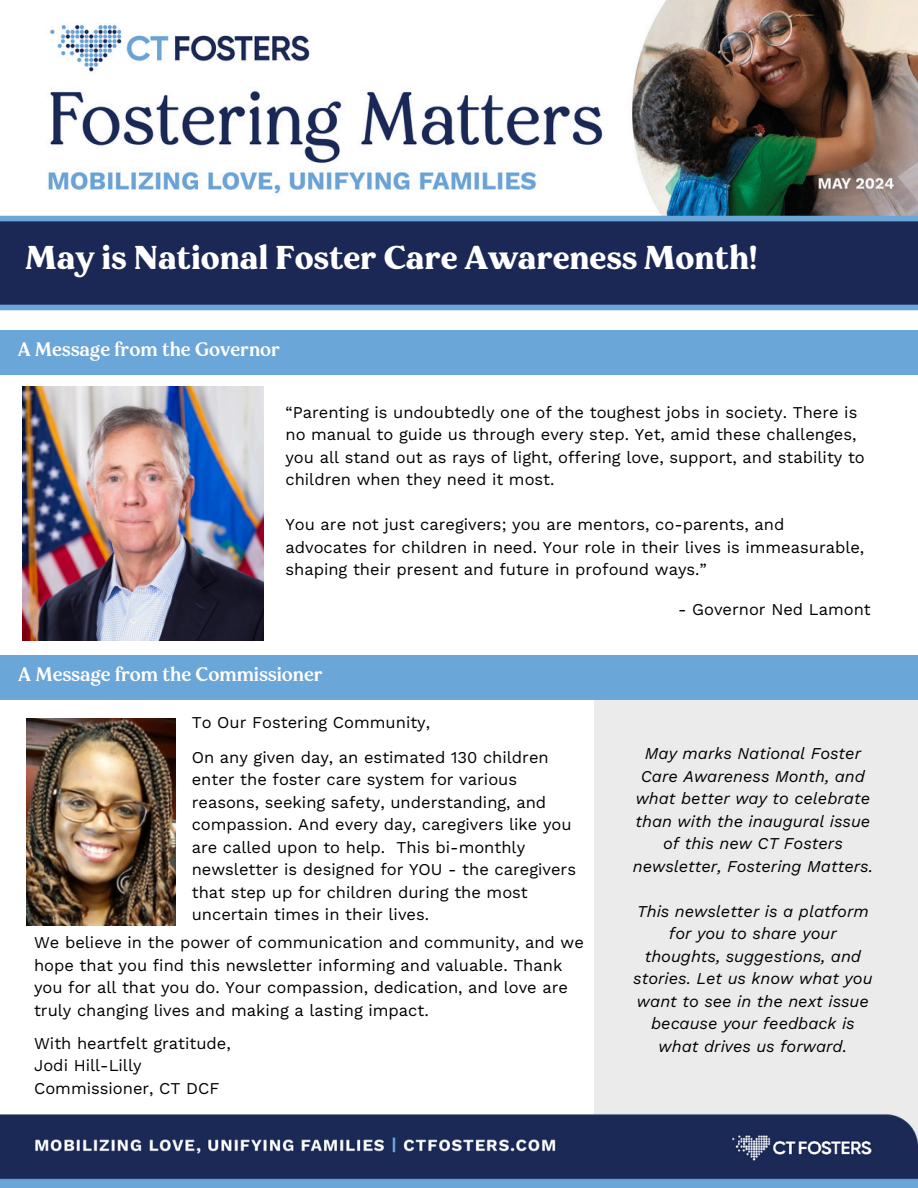
<style>
.page{position:relative;width:918px;height:1188px;background:#fff}
.page>*{position:absolute;margin:0;border:0;box-sizing:border-box;transform-origin:0 0}
.t1{font:700 33px "Pockota";color:#fff}
.t2{font:500 19.5px "Pockota";color:#fff}
.t3{font:16.5px/22.5px "Work Sans";color:#000}
.t4{font:italic 16.5px/22.5px "Work Sans";color:#000;text-align:center}
</style>
<div class="page">
<div style="left:594px;top:700px;width:324px;height:467px;background:#ebebeb"></div>
<img style="left:27px;top:718px;width:148px;height:207px">
<img style="left:0;top:1114px;width:918px;height:74px">
<img style="left:0;top:0;width:918px;height:216px">
<div style="left:0;top:216px;width:918px;height:91px;background:#1b2855"></div>
<div style="left:0;top:216px;width:918px;height:5px;background:#6ba6d8"></div>
<div style="left:0;top:305px;width:918px;height:5px;background:#6ba6d8"></div>
<div style="left:0;top:655px;width:918px;height:45px;background:#6ba6d8"></div>
<img style="left:22px;top:387px;width:242px;height:254px">
<div style="left:0;top:330px;width:918px;height:45px;background:#6ba6d8"></div>
<p class="t1" style="left:25px;top:244px;width:734px">May is National Foster Care Awareness Month!</p>
<p class="t2" style="left:18px;top:341px;width:264px">A Message from the Governor</p>
<p class="t3" style="left:285px;top:401px;width:581px">“Parenting is undoubtedly one of the toughest jobs in society. There is no manual to guide us through every step. Yet, amid these challenges, you all stand out as rays of light, offering love, support, and stability to children when they need it most.</p>
<p class="t3" style="left:285px;top:513px;width:580px">You are not just caregivers; you are mentors, co-parents, and advocates for children in need. Your role in their lives is immeasurable, shaping their present and future in profound ways.”</p>
<p class="t2" style="left:18px;top:666px;width:306px">A Message from the Commissioner</p>
<p class="t3" style="left:192px;top:712px;width:240px">To Our Fostering Community,</p>
<p class="t3" style="left:192px;top:746px;width:386px">On any given day, an estimated 130 children enter the foster care system for various reasons, seeking safety, understanding, and compassion. And every day, caregivers like you are called upon to help. This bi-monthly newsletter is designed for YOU - the caregivers that step up for children during the most uncertain times in their lives.</p>
<p class="t3" style="left:34px;top:931px;width:551px">We believe in the power of communication and community, and we hope that you find this newsletter informing and valuable. Thank you for all that you do. Your compassion, dedication, and love are truly changing lives and making a lasting impact.</p>
<p class="t3" style="left:34px;top:1032px;width:198px">With heartfelt gratitude,</p>
<p class="t3" style="left:34px;top:1054px;width:109px">Jodi Hill-Lilly</p>
<p class="t3" style="left:34px;top:1077px;width:187px">Commissioner, CT DCF</p>
<p class="t3" style="left:678px;top:598px;width:194px">- Governor Ned Lamont</p>
<p class="t4" style="left:633px;top:742px;width:242px">May marks National Foster<br>Care Awareness Month, and what better way to celebrate than with the inaugural issue of this new CT Fosters newsletter, Fostering Matters.</p>
<h2 class="t4" style="left:633px;top:900px;width:241px">This newsletter is a platform for you to share your thoughts, suggestions, and stories. Let us know what you want to see in the next issue because your feedback is what drives us forward.</h2>
</div>
